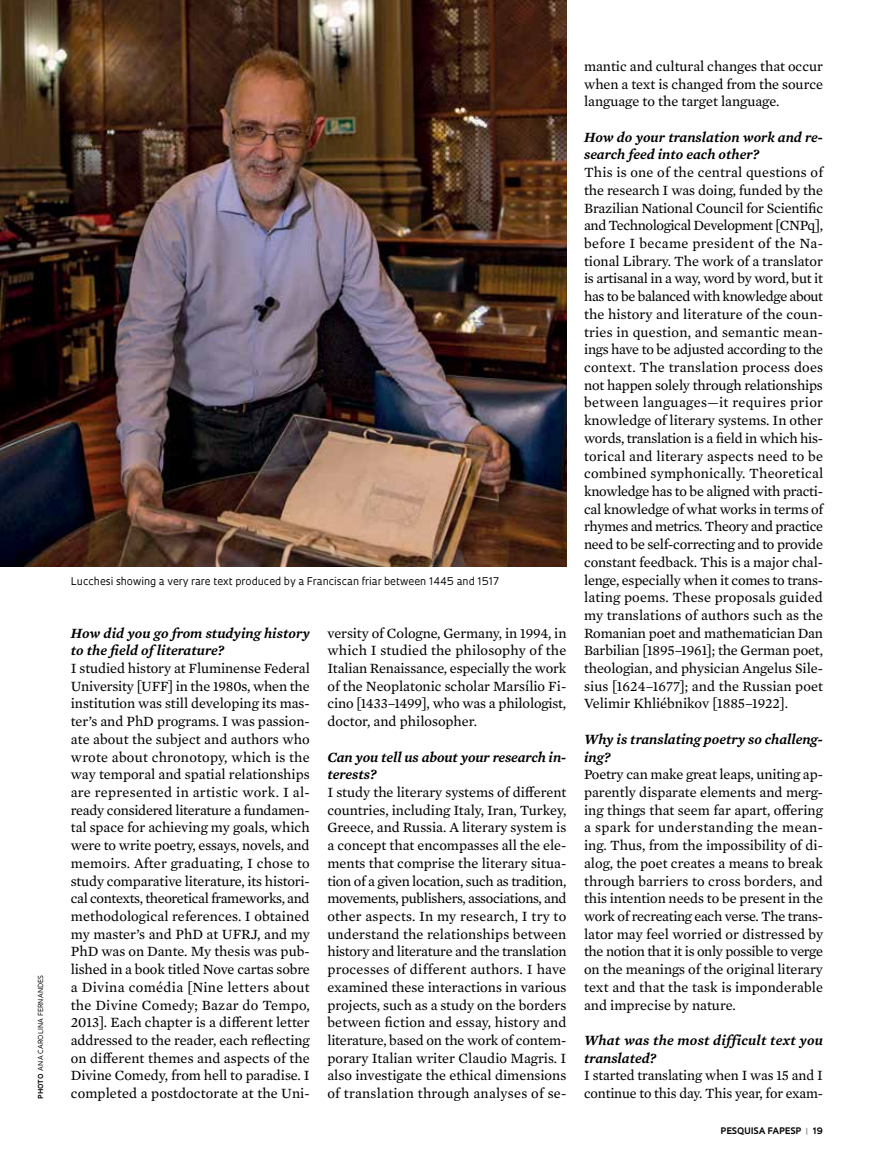
<style>
.page{position:relative;width:885px;height:1169px;background:#fff}
.page>*{position:absolute;margin:0;border:0;box-sizing:border-box;transform-origin:0 0}
.t1{font:14.4px/17.7px "Mercury Text G2";color:#000;text-align:justify}
.t2{font:italic 600 14.4px/17.7px "Mercury Text G2";color:#000}
.t3{font:10.35px "Oculum";color:#000}
.t4{font:700 8.7px "Oculum";letter-spacing:.015em;color:#000}
.t5{font:6.75px "Oculum";letter-spacing:.02em;color:#000}
.s1{font-weight:700}
.s2{color:#939598}
</style>
<div class="page">
<img style="left:0;top:0;width:566px;height:567px">
<p class="t5" style="left:36px;top:1098px;width:125px;rotate:-90deg"><span class="s1">PHOTO</span> ANA CAROLINA FERNANDES</p>
<p class="t3" style="left:71px;top:574px;width:430px">Lucchesi showing a very rare text produced by a Franciscan friar between 1445 and 1517</p>
<p class="t2" style="left:71px;top:623px;width:240px">How did you go from studying history to the field of literature?</p>
<p class="t1" style="left:71px;top:658px;width:241px">I studied history at Fluminense Federal University [UFF] in the 1980s, when the institution was still developing its mas&shy;ter’s and PhD programs. I was passion&shy;ate about the subject and authors who wrote about chronotopy, which is the way temporal and spatial relationships are represented in artistic work. I al&shy;ready considered literature a fundamen&shy;tal space for achieving my goals, which were to write poetry, essays, novels, and memoirs. After graduating, I chose to study comparative literature, its histori&shy;cal contexts, theoretical frameworks, and methodological references. I obtained my master’s and PhD at UFRJ, and my PhD was on Dante. My thesis was pub&shy;lished in a book titled Nove cartas sobre a Divina comédia [Nine letters about the Divine Comedy; Bazar do Tempo, 2013]. Each chapter is a different letter addressed to the reader, each reflecting on different themes and aspects of the Divine Comedy, from hell to paradise. I completed a postdoctorate at the Uni-</p>
<p class="t1" style="left:327px;top:623px;width:241px">versity of Cologne, Germany, in 1994, in which I studied the philosophy of the Italian Renaissance, especially the work of the Neoplatonic scholar Marsílio Fi&shy;cino [1433–1499], who was a philologist, doctor, and philosopher.</p>
<p class="t2" style="left:327px;top:747px;width:240px">Can you tell us about your research in&shy;terests?</p>
<p class="t1" style="left:327px;top:782px;width:241px">I study the literary systems of different countries, including Italy, Iran, Turkey, Greece, and Russia. A literary system is a concept that encompasses all the ele&shy;ments that comprise the literary situa&shy;tion of a given location, such as tradition, movements, publishers, associations, and other aspects. In my research, I try to understand the relationships between history and literature and the translation processes of different authors. I have examined these interactions in various projects, such as a study on the borders between fiction and essay, history and literature, based on the work of contem&shy;porary Italian writer Claudio Magris. I also investigate the ethical dimensions of translation through analyses of se-</p>
<p class="t1" style="left:584px;top:56px;width:240px">mantic and cultural changes that occur when a text is changed from the source language to the target language.</p>
<p class="t2" style="left:584px;top:127px;width:240px">How do your translation work and re&shy;search feed into each other?</p>
<p class="t1" style="left:584px;top:163px;width:241px">This is one of the central questions of the research I was doing, funded by the Brazilian National Council for Scientific and Technological Development [CNPq], before I became president of the Na&shy;tional Library. The work of a translator is artisanal in a way, word by word, but it has to be balanced with knowledge about the history and literature of the coun&shy;tries in question, and semantic mean&shy;ings have to be adjusted according to the context. The translation process does not happen solely through relationships between languages—it requires prior knowledge of literary systems. In other words, translation is a field in which his&shy;torical and literary aspects need to be combined symphonically. Theoretical knowledge has to be aligned with practi&shy;cal knowledge of what works in terms of rhymes and metrics. Theory and practice need to be self-correcting and to provide constant feedback. This is a major chal&shy;lenge, especially when it comes to trans&shy;lating poems. These proposals guided my translations of authors such as the Romanian poet and mathematician Dan Barbilian [1895–1961]; the German poet, theologian, and physician Angelus Sile&shy;sius [1624–1677]; and the Russian poet Velimir Khliébnikov [1885–1922].</p>
<p class="t2" style="left:584px;top:729px;width:240px">Why is translating poetry so challeng&shy;ing?</p>
<p class="t1" style="left:584px;top:765px;width:241px">Poetry can make great leaps, uniting ap&shy;parently disparate elements and merg&shy;ing things that seem far apart, offering a spark for understanding the mean&shy;ing. Thus, from the impossibility of di&shy;alog, the poet creates a means to break through barriers to cross borders, and this intention needs to be present in the work of recreating each verse. The trans&shy;lator may feel worried or distressed by the notion that it is only possible to verge on the meanings of the original literary text and that the task is imponderable and imprecise by nature.</p>
<p class="t2" style="left:584px;top:1030px;width:241px">What was the most difficult text you translated?</p>
<p class="t1" style="left:584px;top:1066px;width:240px">I started translating when I was 15 and I continue to this day. This year, for exam-</p>
<p class="t4" style="left:721px;top:1124px;width:104px">PESQUISA FAPESP <span class="s2">|</span> 19</p>
</div>
